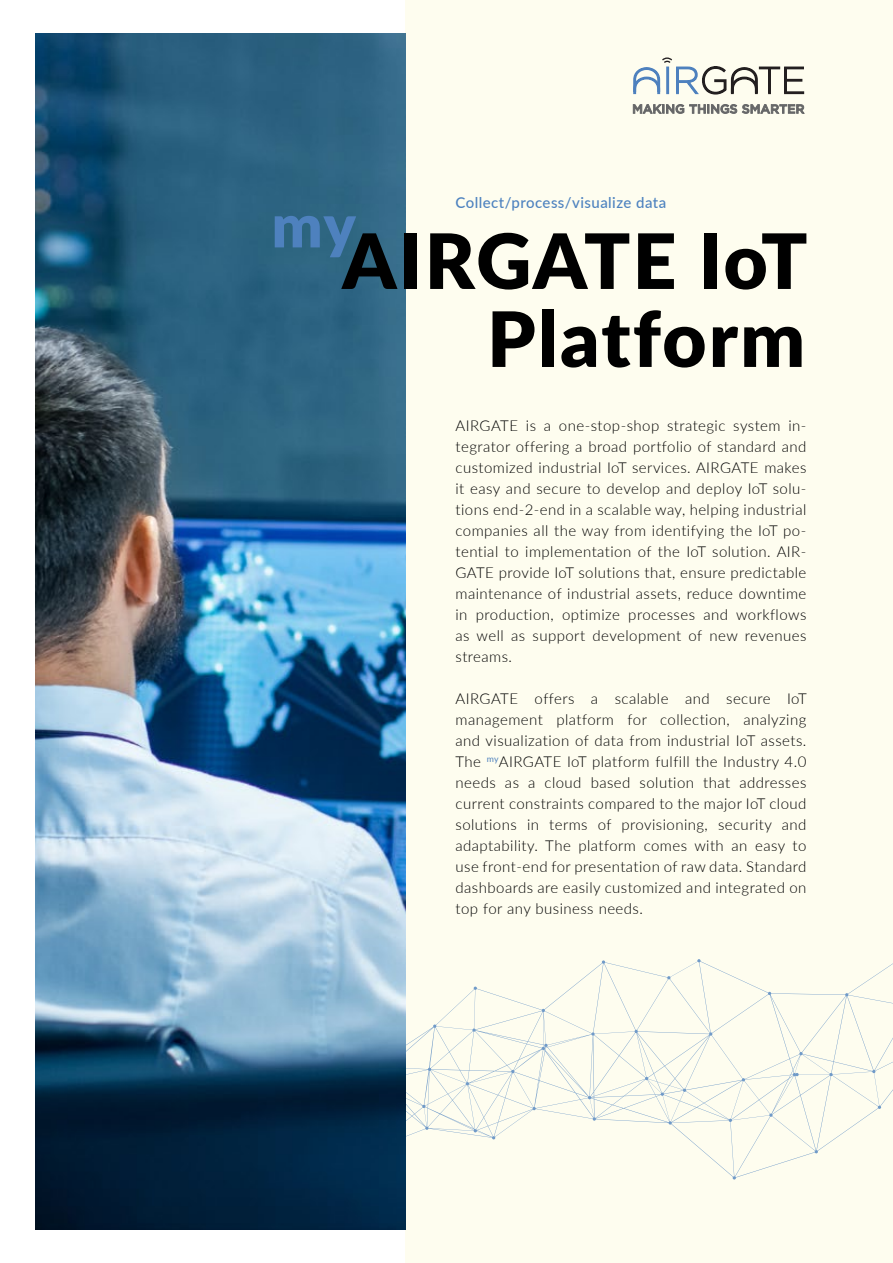
<style>
.page{position:relative;width:893px;height:1263px;background:#fff}
.page>*{position:absolute;margin:0;border:0;box-sizing:border-box;transform-origin:0 0}
.t1{font:900 76.35px/78px "Lato";letter-spacing:.03em;color:#000;text-align:right}
.t2{font:300 15px/21px "Lato";letter-spacing:.03em;color:#000;text-align:justify}
.t3{font:500 15px "Lato";letter-spacing:.03em;color:#4d82bf}
</style>
<div class="page">
<div style="left:405px;top:0;width:488px;height:1263px;background:#fefdef"></div>
<svg style="left:405px;top:955px;width:488px;height:224px"></svg>
<img style="left:35px;top:33px;width:370px;height:1196px">
<svg style="left:633px;top:57px;width:172px;height:38px"></svg>
<svg style="left:633px;top:104px;width:171px;height:10px"></svg>
<svg style="left:275px;top:216px;width:81px;height:41px;background:#3c729d"></svg>
<p class="t3" style="left:455px;top:192px;width:212px">Collect/process/visualize data</p>
<h1 class="t1" style="left:342px;top:219px;width:467px">AIRGATE IoT<br>Platform</h1>
<p class="t2" style="left:455px;top:414px;width:352px">AIRGATE is a one-stop-shop strategic system in&shy;tegrator offering a broad portfolio of standard and customized industrial IoT services. AIRGATE makes it easy and secure to develop and deploy IoT solu&shy;tions end-2-end in a scalable way, helping industrial companies all the way from identifying the IoT po&shy;tential to implementation of the IoT solution. AIR-GATE provide IoT solutions that, ensure predictable maintenance of industrial assets, reduce downtime in production, optimize processes and workflows as well as support development of new revenues streams.</p>
<p class="t2" style="left:455px;top:687px;width:353px">AIRGATE offers a scalable and secure IoT management platform for collection, analyzing and visualization of data from industrial IoT assets.<br>The <sup>my</sup>AIRGATE IoT platform fulfill the Industry 4.0 needs as a cloud based solution that addresses current constraints compared to the major IoT cloud solutions in terms of provisioning, security and adaptability. The platform comes with an easy to use front-end for presentation of raw data. Standard dashboards are easily customized and integrated on top for any business needs.</p>
</div>
